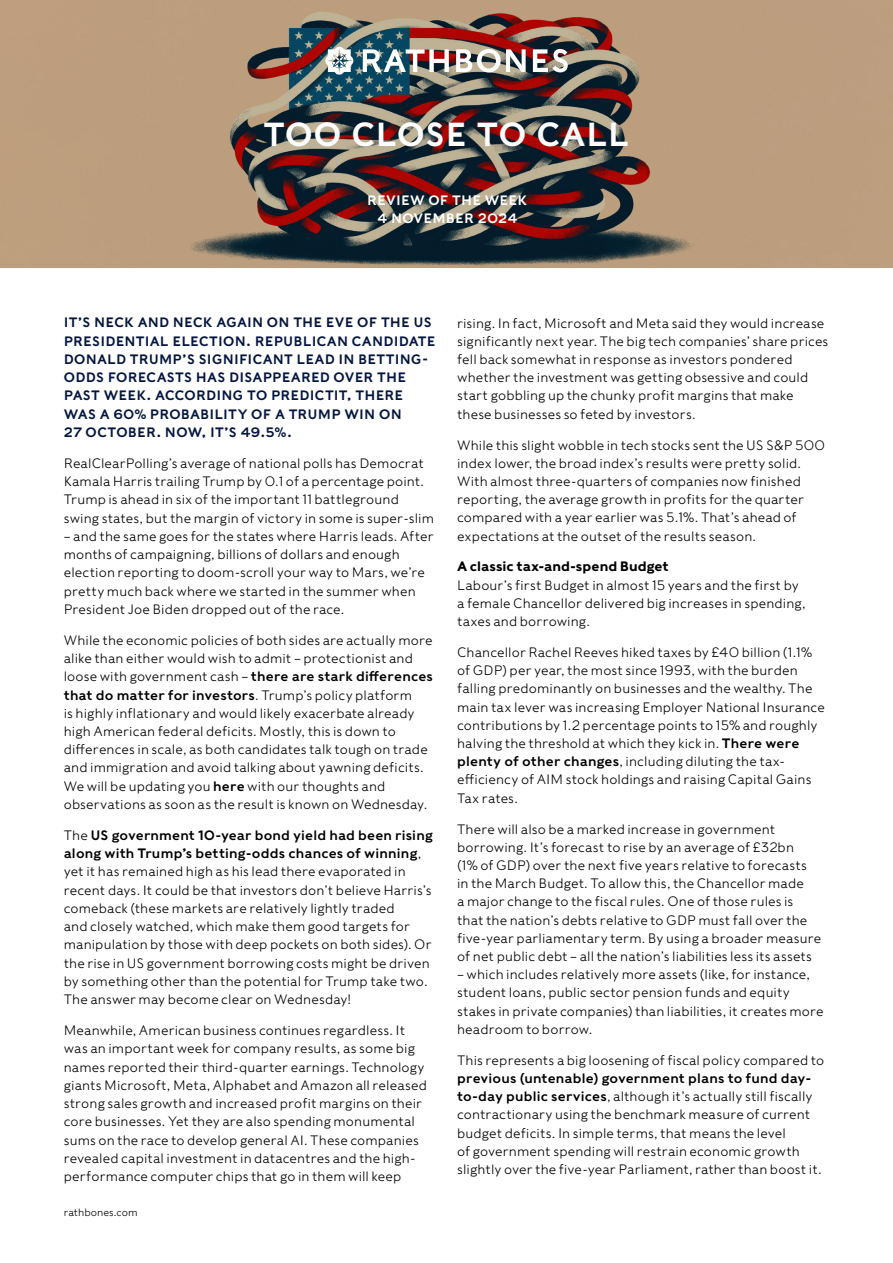
<style>
.page{position:relative;width:893px;height:1263px;background:#fff}
.page>*{position:absolute;margin:0;border:0;box-sizing:border-box;transform-origin:0 0}
.t1{font:33px "Rathbones Sans";letter-spacing:.015em;color:#fff}
.t2{font:300 13.5px/18.1px "Rathbones Sans";letter-spacing:.01em;color:#000}
.t3{font:13.5px/18.3px "Rathbones Sans";letter-spacing:.015em;color:#041640}
.t4{font:13.5px/18px "Rathbones Sans";letter-spacing:.015em;color:#fff;text-align:center}
.t5{font:700 13.5px "Rathbones Sans";letter-spacing:.005em;color:#000}
.t6{font:300 10.5px "Rathbones Sans";color:#000}
.s1{font-weight:400}
</style>
<div class="page">
<svg style="left:0;top:0;width:893px;height:268px;background:#947c68"></svg>
<svg style="left:363px;top:49px;width:86px;height:23px"></svg>
<svg style="left:456px;top:49px;width:70px;height:23px"></svg>
<svg style="left:533px;top:49px;width:35px;height:23px"></svg>
<svg style="left:325px;top:47px;width:29px;height:28px"></svg>
<h1 class="t1" style="left:263px;top:113px;width:368px">TOO CLOSE TO CALL</h1>
<p class="t4" style="left:367px;top:191px;width:162px">REVIEW OF THE WEEK<br>4 NOVEMBER 2024</p>
<p class="t3" style="left:64px;top:313px;width:373px">IT’S NECK AND NECK AGAIN ON THE EVE OF THE US PRESIDENTIAL ELECTION. REPUBLICAN CANDIDATE DONALD TRUMP’S SIGNIFICANT LEAD IN BETTING-ODDS FORECASTS HAS DISAPPEARED OVER THE PAST WEEK. ACCORDING TO PREDICTIT, THERE WAS A 60% PROBABILITY OF A TRUMP WIN ON<br>27 OCTOBER. NOW, IT’S 49.5%.</p>
<p class="t2" style="left:64px;top:454px;width:372px">RealClearPolling’s average of national polls has Democrat Kamala Harris trailing Trump by 0.1 of a percentage point.<br>Trump is ahead in six of the important 11 battleground swing states, but the margin of victory in some is super-slim</p>
<p class="t2" style="left:64px;top:527px;width:372px">– and the same goes for the states where Harris leads. After months of campaigning, billions of dollars and enough election reporting to doom-scroll your way to Mars, we’re pretty much back where we started in the summer when President Joe Biden dropped out of the race.</p>
<p class="t2" style="left:64px;top:631px;width:371px">While the economic policies of both sides are actually more alike than either would wish to admit – protectionist and loose with government cash – <span class="s1">there are stark differences that do matter for investors</span>. Trump’s policy platform<br>is highly inflationary and would likely exacerbate already high American federal deficits. Mostly, this is down to differences in scale, as both candidates talk tough on trade and immigration and avoid talking about yawning deficits.<br>We will be updating you <span class="s1">here</span> with our thoughts and observations as soon as the result is known on Wednesday.</p>
<p class="t2" style="left:64px;top:826px;width:370px">The <span class="s1">US government 10-year bond yield had been rising along with Trump’s betting-odds chances of winning</span>, yet it has remained high as his lead there evaporated in recent days. It could be that investors don’t believe Harris’s comeback (these markets are relatively lightly traded<br>and closely watched, which make them good targets for manipulation by those with deep pockets on both sides). Or the rise in US government borrowing costs might be driven by something other than the potential for Trump take two.<br>The answer may become clear on Wednesday!</p>
<p class="t2" style="left:64px;top:1021px;width:365px">Meanwhile, American business continues regardless. It was an important week for company results, as some big names reported their third-quarter earnings. Technology giants Microsoft, Meta, Alphabet and Amazon all released strong sales growth and increased profit margins on their core businesses. Yet they are also spending monumental sums on the race to develop general AI. These companies revealed capital investment in datacentres and the high&shy;performance computer chips that go in them will keep</p>
<p class="t6" style="left:64px;top:1206px;width:75px">rathbones.com</p>
<p class="t2" style="left:457px;top:314px;width:373px">rising. In fact, Microsoft and Meta said they would increase significantly next year. The big tech companies’ share prices fell back somewhat in response as investors pondered whether the investment was getting obsessive and could start gobbling up the chunky profit margins that make these businesses so feted by investors.</p>
<p class="t2" style="left:457px;top:435px;width:370px">While this slight wobble in tech stocks sent the US S&amp;P 500 index lower, the broad index’s results were pretty solid.<br>With almost three-quarters of companies now finished reporting, the average growth in profits for the quarter compared with a year earlier was 5.1%. That’s ahead of expectations at the outset of the results season.</p>
<p class="t5" style="left:457px;top:558px;width:213px">A classic tax-and-spend Budget</p>
<p class="t2" style="left:457px;top:576px;width:350px">Labour’s first Budget in almost 15 years and the first by a female Chancellor delivered big increases in spending, taxes and borrowing.</p>
<p class="t2" style="left:457px;top:643px;width:369px">Chancellor Rachel Reeves hiked taxes by £40 billion (1.1% of GDP) per year, the most since 1993, with the burden falling predominantly on businesses and the wealthy. The main tax lever was increasing Employer National Insurance contributions by 1.2 percentage points to 15% and roughly halving the threshold at which they kick in. <span class="s1">There were plenty of other changes</span>, including diluting the tax&shy;efficiency of AIM stock holdings and raising Capital Gains Tax rates.</p>
<p class="t2" style="left:457px;top:820px;width:366px">There will also be a marked increase in government borrowing. It’s forecast to rise by an average of £32bn<br>(1% of GDP) over the next five years relative to forecasts in the March Budget. To allow this, the Chancellor made<br>a major change to the fiscal rules. One of those rules is that the nation’s debts relative to GDP must fall over the five-year parliamentary term. By using a broader measure of net public debt – all the nation’s liabilities less its assets</p>
<p class="t2" style="left:457px;top:965px;width:368px">– which includes relatively more assets (like, for instance, student loans, public sector pension funds and equity stakes in private companies) than liabilities, it creates more headroom to borrow.</p>
<p class="t2" style="left:457px;top:1051px;width:369px">This represents a big loosening of fiscal policy compared to</p>
<p class="t2" style="left:457px;top:1069px;width:366px"><span class="s1">previous (untenable) government plans to fund day&shy;to-day public services</span>, although it’s actually still fiscally contractionary using the benchmark measure of current budget deficits. In simple terms, that means the level<br>of government spending will restrain economic growth slightly over the five-year Parliament, rather than boost it.</p>
</div>
